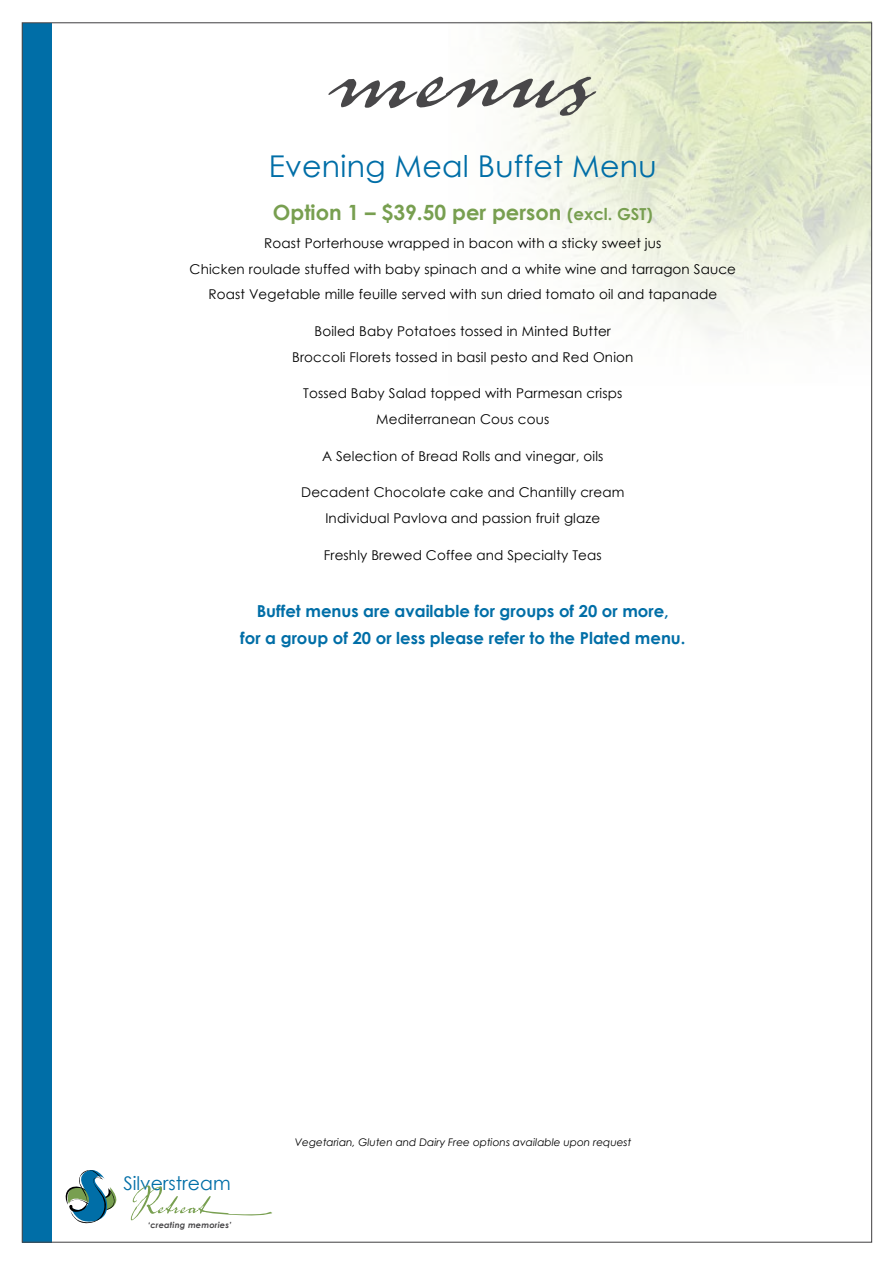
<style>
.page{position:relative;width:893px;height:1263px;background:#fff}
.page>*{position:absolute;margin:0;border:0;box-sizing:border-box;transform-origin:0 0}
.t1{font:30px "Century Gothic";letter-spacing:.01em;color:#006ea7}
.t2{font:700 21px "Century Gothic";color:#789f50}
.t3{font:18.75px "Century Gothic";color:#006ea7}
.t4{font:700 16.5px/27px "Century Gothic";color:#006ea7;text-align:center}
.t5{font:13.5px/26px "Century Gothic";letter-spacing:.01em;color:#000;text-align:center}
.t6{font:italic 10.5px "Century Gothic";color:#000}
.t7{font:italic 700 8.25px "Century Gothic";letter-spacing:.02em;color:#484749}
.s1{font-size:16.5px}
</style>
<div class="page">
<img style="left:503px;top:21px;width:368px;height:318px">
<div style="left:22px;top:23px;width:30px;height:1219px;background:#006ea7"></div>
<svg style="left:131px;top:1185px;width:141px;height:35px"></svg>
<svg style="left:65px;top:1170px;width:52px;height:54px"></svg>
<svg style="left:328px;top:76px;width:268px;height:40px"></svg>
<h1 class="t1" style="left:269px;top:146px;width:389px">Evening Meal Buffet Menu</h1>
<h2 class="t2" style="left:273px;top:196px;width:381px">Option 1 – $39.50 per person <span class="s1">(excl. GST)</span></h2>
<p class="t5" style="left:190px;top:230px;width:548px">Roast Porterhouse wrapped in bacon with a sticky sweet jus<br>Chicken roulade stuffed with baby spinach and a white wine and tarragon Sauce<br>Roast Vegetable mille feuille served with sun dried tomato oil and tapanade</p>
<p class="t5" style="left:292px;top:318px;width:343px">Boiled Baby Potatoes tossed in Minted Butter<br>Broccoli Florets tossed in basil pesto and Red Onion</p>
<p class="t5" style="left:303px;top:380px;width:321px">Tossed Baby Salad topped with Parmesan crisps<br>Mediterranean Cous cous</p>
<p class="t5" style="left:322px;top:443px;width:283px">A Selection of Bread Rolls and vinegar, oils</p>
<p class="t5" style="left:301px;top:479px;width:325px">Decadent Chocolate cake and Chantilly cream<br>Individual Pavlova and passion fruit glaze</p>
<p class="t5" style="left:324px;top:541px;width:279px">Freshly Brewed Coffee and Specialty Teas</p>
<p class="t4" style="left:240px;top:597px;width:447px">Buffet menus are available for groups of 20 or more,<br>for a group of 20 or less please refer to the Plated menu.</p>
<h3 class="t3" style="left:123px;top:1170px;width:109px">Silverstream</h3>
<p class="t7" style="left:148px;top:1218px;width:85px">‘creating memories’</p>
<p class="t6" style="left:295px;top:1135px;width:338px">Vegetarian, Gluten and Dairy Free options available upon request</p>
</div>
